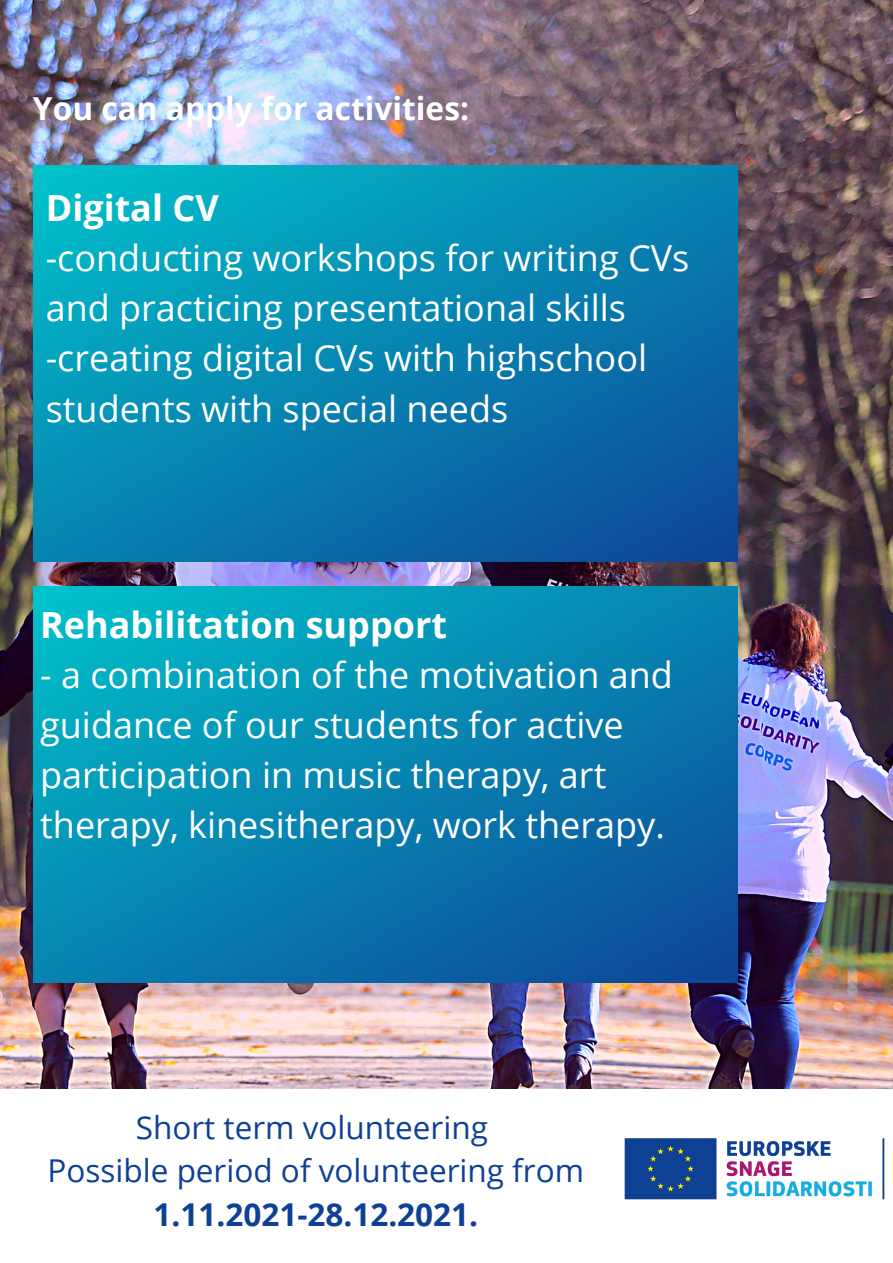
<style>
.page{position:relative;width:893px;height:1263px;background:#fff}
.page>*{position:absolute;margin:0;border:0;box-sizing:border-box;transform-origin:0 0}
.t1{font:36px/50.1px "Open Sans";color:#fff}
.t2{font:700 36px "Open Sans";color:#fff}
.t3{font:700 31.65px "Open Sans";color:#fff}
.t4{font:31.5px/43.9px "Open Sans";color:#0e4195;text-align:center}
.s1{font-weight:700}
</style>
<div class="page">
<img style="left:0;top:0;width:893px;height:1089px">
<svg style="left:33px;top:586px;width:704px;height:396px"></svg>
<svg style="left:33px;top:166px;width:704px;height:396px"></svg>
<img style="left:624px;top:1138px;width:261px;height:62px">
<p class="t3" style="left:33px;top:86px;width:438px">You can apply for activities:</p>
<p class="t2" style="left:46px;top:183px;width:174px">Digital CV</p>
<p class="t1" style="left:46px;top:232px;width:645px">-conducting workshops for writing CVs and practicing presentational skills</p>
<p class="t1" style="left:46px;top:332px;width:603px">-creating digital CVs with highschool students with special needs</p>
<p class="t2" style="left:40px;top:600px;width:408px">Rehabilitation support</p>
<p class="t1" style="left:40px;top:649px;width:634px">- a combination of the motivation and guidance of our students for active participation in music therapy, art therapy, kinesitherapy, work therapy.</p>
<p class="t4" style="left:136px;top:1104px;width:354px">Short term volunteering</p>
<p class="t4" style="left:48px;top:1148px;width:538px">Possible period of volunteering from<br><span class="s1">1.11.2021-28.12.2021.</span></p>
</div>
